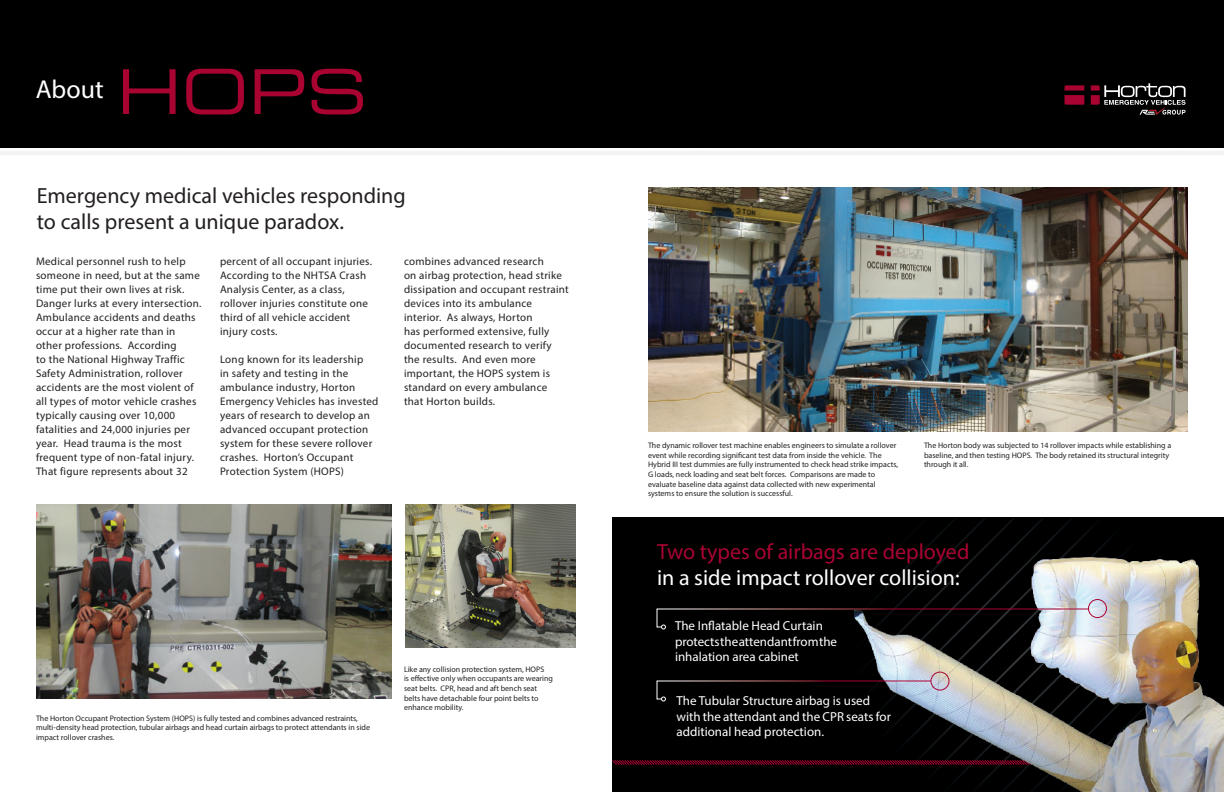
<style>
.page{position:relative;width:1224px;height:792px;background:#fff}
.page>*{position:absolute;margin:0;border:0;box-sizing:border-box;transform-origin:0 0}
.t1{font:26px "Myriad Pro";color:#fff}
.t2{font:22px/26.4px "Myriad Pro";color:#231f20}
.t3{font:22px "Myriad Pro";color:#fff}
.t4{font:22px "Myriad Pro";color:#a90332}
.t5{font:13px/15.6px "Myriad Pro";color:#fff}
.t6{font:11px/14px "Myriad Pro";letter-spacing:.025em;color:#231f20}
.t7{font:8px/9.6px "Myriad Pro";color:#231f20}
</style>
<div class="page">
<div style="left:612px;top:518px;width:612px;height:274px;background:#000001"></div>
<img style="left:648px;top:187px;width:540px;height:245px">
<div style="left:0;top:0;width:1224px;height:148px;background:#000001"></div>
<img style="left:36px;top:504px;width:356px;height:194px">
<img style="left:405px;top:505px;width:171px;height:143px">
<svg style="left:123px;top:69px;width:53px;height:45px"></svg>
<svg style="left:186px;top:69px;width:58px;height:45px"></svg>
<svg style="left:255px;top:69px;width:49px;height:45px"></svg>
<svg style="left:311px;top:69px;width:52px;height:45px"></svg>
<hr style="left:0;top:151px;width:1224px;height:4px;background:#f2f2f3">
<svg style="left:1064px;top:85px;width:20px;height:20px"></svg>
<svg style="left:1091px;top:83px;width:95px;height:32px"></svg>
<svg style="left:612px;top:760px;width:243px;height:5px"></svg>
<img style="left:855px;top:544px;width:369px;height:248px">
<svg style="left:656px;top:608px;width:434px;height:22px"></svg>
<svg style="left:656px;top:680px;width:276px;height:22px"></svg>
<div style="left:1088px;top:599px;width:19px;height:19px;border:1px solid #a90332;border-radius:50%"></div>
<div style="left:930px;top:672px;width:20px;height:19px;border:1px solid #a90332;border-radius:50%"></div>
<p class="t1" style="left:36px;top:73px;width:69px">About</p>
<p class="t2" style="left:37px;top:182px;width:371px">Emergency medical vehicles responding to calls present a unique paradox.</p>
<p class="t6" style="left:36px;top:254px;width:167px">Medical personnel rush to help someone in need, but at the same time put their own lives at risk.<br>Danger lurks at every intersection.<br>Ambulance accidents and deaths occur at a higher rate than in other professions. According<br>to the National Highway Traffic<br>Safety Administration, rollover accidents are the most violent of all types of motor vehicle crashes typically causing over 10,000 fatalities and 24,000 injuries per year. Head trauma is the most frequent type of non-fatal injury.<br>That figure represents about 32</p>
<p class="t6" style="left:220px;top:254px;width:154px">percent of all occupant injuries.<br>According to the NHTSA Crash<br>Analysis Center, as a class, rollover injuries constitute one third of all vehicle accident injury costs.</p>
<p class="t6" style="left:220px;top:352px;width:160px">Long known for its leadership<br>in safety and testing in the ambulance industry, Horton<br>Emergency Vehicles has invested years of research to develop an advanced occupant protection system for these severe rollover crashes. Horton’s Occupant<br>Protection System (HOPS)</p>
<p class="t6" style="left:404px;top:254px;width:166px">combines advanced research<br>on airbag protection, head strike dissipation and occupant restraint devices into its ambulance interior. As always, Horton<br>has performed extensive, fully documented research to verify the results. And even more important, the HOPS system is standard on every ambulance that Horton builds.</p>
<p class="t7" style="left:36px;top:713px;width:336px">The Horton Occupant Protection System (HOPS) is fully tested and combines advanced restraints, multi-density head protection, tubular airbags and head curtain airbags to protect attendants in side impact rollover crashes.</p>
<p class="t7" style="left:404px;top:664px;width:151px">Like any collision protection system, HOPS<br>is effective only when occupants are wearing seat belts. CPR, head and aft bench seat belts have detachable four point belts to enhance mobility.</p>
<p class="t7" style="left:648px;top:441px;width:252px">The dynamic rollover test machine enables engineers to simulate a rollover event while recording significant test data from inside the vehicle. The Hybrid III test dummies are fully instrumented to check head strike impacts, G loads, neck loading and seat belt forces. Comparisons are made to evaluate baseline data against data collected with new experimental systems to ensure the solution is successful.</p>
<p class="t7" style="left:924px;top:441px;width:249px">The Horton body was subjected to 14 rollover impacts while establishing a baseline, and then testing HOPS. The body retained its structural integrity through it all.</p>
<p class="t4" style="left:657px;top:538px;width:314px">Two types of airbags are deployed</p>
<p class="t3" style="left:657px;top:564px;width:304px">in a side impact rollover collision:</p>
<p class="t5" style="left:675px;top:618px;width:164px">The Inflatable Head Curtain protects the attendant from the inhalation area cabinet</p>
<p class="t5" style="left:676px;top:693px;width:216px">The Tubular Structure airbag is used with the attendant and the CPR seats for additional head protection.</p>
</div>
